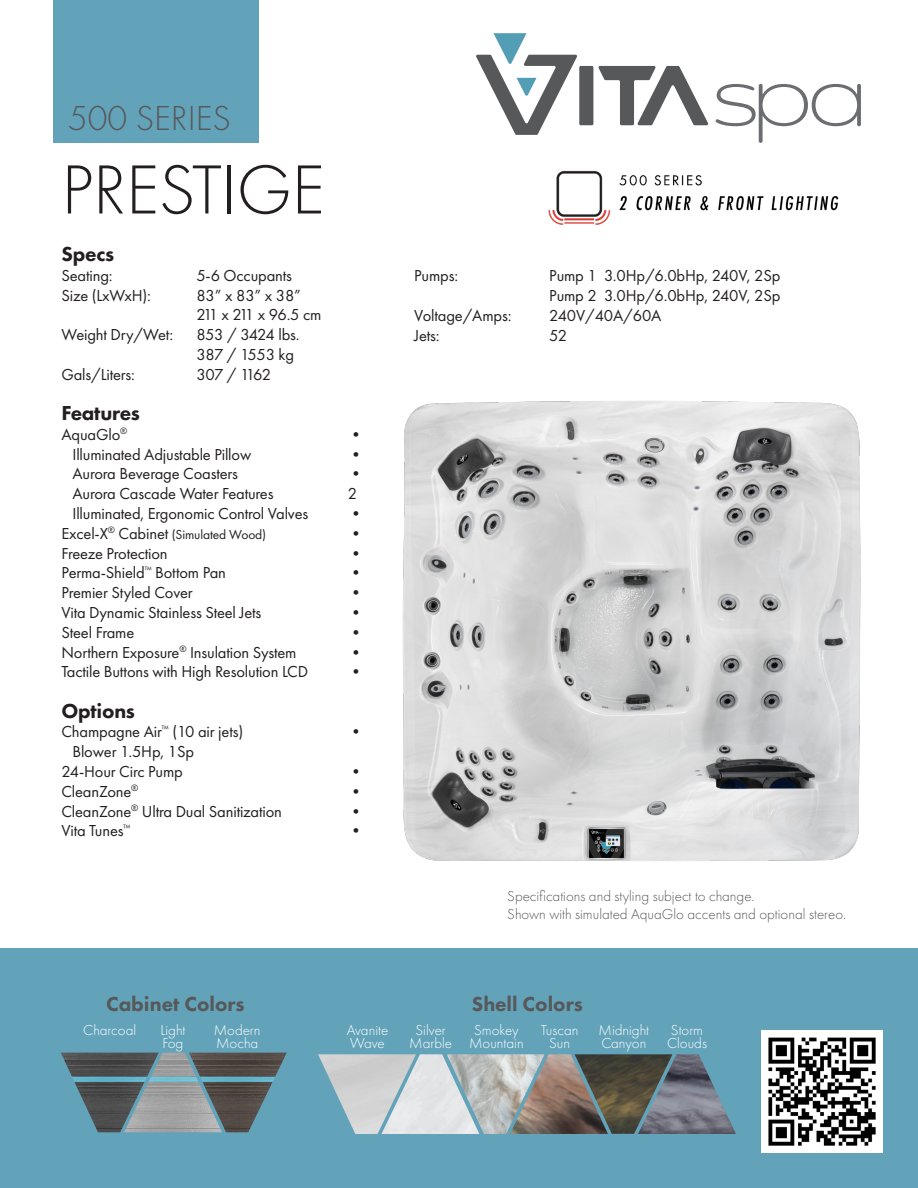
<style>
.page{position:relative;width:918px;height:1188px;background:#fff}
.page>*{position:absolute;margin:0;border:0;box-sizing:border-box;transform-origin:0 0}
.t1{font:300 72px "Futura PT";letter-spacing:-.01em;color:#231f20}
.t2{font:300 36px "Futura PT";color:#57585a}
.t3{font:800 21px "Futura PT";color:#57585a}
.t4{font:800 21px "Futura PT";letter-spacing:-.01em;color:#231f20}
.t5{font:16.5px "Futura PT";letter-spacing:-.01em;color:#231f20}
.t6{font:16.5px "Futura PT";letter-spacing:-.16em;color:#231f20}
.t7{font:16.5px "Futura PT";letter-spacing:-.05em;color:#231f20}
.t8{font:300 15px "Futura PT";color:#fff}
.t9{font:300 15px "Futura PT";color:#57585a}
.t10{font:13.5px "Futura PT";letter-spacing:-.01em;color:#231f20}
.s1{font-size:16.5px}
</style>
<div class="page">
<img style="left:402px;top:401px;width:459px;height:460px">
<svg style="left:716px;top:84px;width:145px;height:59px"></svg>
<div style="left:579px;top:66px;width:14px;height:59px;background:#57585a;border-radius:2px"></div>
<svg style="left:598px;top:66px;width:111px;height:59px"></svg>
<svg style="left:476px;top:33px;width:101px;height:102px"></svg>
<div style="left:0;top:949px;width:917px;height:239px;background:#63a3b9"></div>
<div style="left:53px;top:0;width:205px;height:142px;background:#63a3b9"></div>
<hr style="left:916px;top:948px;width:2px;height:240px;background:#63a3b9">
<img style="left:761px;top:1030px;width:122px;height:122px">
<img style="left:318px;top:1054px;width:63px;height:80px">
<img style="left:381px;top:1054px;width:66px;height:80px">
<img style="left:447px;top:1054px;width:63px;height:80px">
<img style="left:510px;top:1054px;width:65px;height:80px">
<img style="left:575px;top:1054px;width:63px;height:80px">
<img style="left:638px;top:1054px;width:98px;height:80px">
<img style="left:61px;top:1053px;width:63px;height:79px">
<img style="left:124px;top:1053px;width:65px;height:79px">
<img style="left:189px;top:1053px;width:98px;height:79px">
<img style="left:548px;top:170px;width:291px;height:55px">
<p class="t2" style="left:68px;top:97px;width:164px">500 SERIES</p>
<p class="t1" style="left:61px;top:149px;width:265px">PRESTIGE</p>
<p class="t4" style="left:61px;top:241px;width:54px">Specs</p>
<p class="t5" style="left:61px;top:265px;width:53px">Seating:</p>
<p class="t5" style="left:196px;top:265px;width:97px">5-6 Occupants</p>
<p class="t5" style="left:61px;top:285px;width:91px">Size (LxWxH):</p>
<p class="t5" style="left:196px;top:285px;width:106px">83” x 83” x 38”</p>
<p class="t6" style="left:196px;top:305px;width:127px">211 x 211 x 96.5 cm</p>
<p class="t5" style="left:61px;top:325px;width:113px">Weight Dry/Wet:</p>
<p class="t7" style="left:196px;top:325px;width:105px">853 / 3424 lbs.</p>
<p class="t5" style="left:196px;top:345px;width:99px">387 / 1553 kg</p>
<p class="t5" style="left:61px;top:364px;width:75px">Gals/Liters:</p>
<p class="t5" style="left:196px;top:364px;width:76px">307 / 1162</p>
<p class="t4" style="left:61px;top:400px;width:80px">Features</p>
<p class="t5" style="left:61px;top:424px;width:67px">AquaGlo<sup>®</sup></p>
<p class="t5" style="left:348px;top:424px;width:18px">•</p>
<p class="t5" style="left:72px;top:444px;width:180px">Illuminated Adjustable Pillow</p>
<p class="t5" style="left:348px;top:444px;width:18px">•</p>
<p class="t5" style="left:72px;top:464px;width:167px">Aurora Beverage Coasters</p>
<p class="t5" style="left:348px;top:464px;width:18px">•</p>
<p class="t5" style="left:72px;top:484px;width:203px">Aurora Cascade Water Features</p>
<p class="t5" style="left:348px;top:484px;width:11px">2</p>
<p class="t5" style="left:72px;top:504px;width:237px">Illuminated, Ergonomic Control Valves</p>
<p class="t5" style="left:348px;top:504px;width:18px">•</p>
<p class="t10" style="left:61px;top:526px;width:206px"><span class="s1">Excel-X</span><sup>®</sup> <span class="s1">Cabinet</span> (Simulated Wood)</p>
<p class="t5" style="left:348px;top:523px;width:18px">•</p>
<p class="t5" style="left:61px;top:543px;width:108px">Freeze Protection</p>
<p class="t5" style="left:348px;top:543px;width:18px">•</p>
<p class="t5" style="left:61px;top:563px;width:166px">Perma-Shield<sup>™</sup> Bottom Pan</p>
<p class="t5" style="left:348px;top:563px;width:18px">•</p>
<p class="t5" style="left:61px;top:583px;width:133px">Premier Styled Cover</p>
<p class="t5" style="left:348px;top:583px;width:18px">•</p>
<p class="t5" style="left:61px;top:603px;width:201px">Vita Dynamic Stainless Steel Jets</p>
<p class="t5" style="left:348px;top:603px;width:18px">•</p>
<p class="t5" style="left:61px;top:622px;width:74px">Steel Frame</p>
<p class="t5" style="left:348px;top:622px;width:18px">•</p>
<p class="t5" style="left:61px;top:642px;width:237px">Northern Exposure<sup>®</sup> Insulation System</p>
<p class="t5" style="left:348px;top:642px;width:18px">•</p>
<p class="t5" style="left:61px;top:662px;width:248px">Tactile Buttons with High Resolution LCD</p>
<p class="t5" style="left:348px;top:662px;width:18px">•</p>
<p class="t4" style="left:61px;top:697px;width:75px">Options</p>
<p class="t5" style="left:61px;top:722px;width:183px">Champagne Air<sup>™</sup> (10 air jets)</p>
<p class="t5" style="left:348px;top:722px;width:18px">•</p>
<p class="t5" style="left:72px;top:742px;width:123px">Blower 1.5Hp, 1Sp</p>
<p class="t5" style="left:61px;top:762px;width:123px">24-Hour Circ Pump</p>
<p class="t5" style="left:348px;top:762px;width:18px">•</p>
<p class="t5" style="left:61px;top:781px;width:78px">CleanZone<sup>®</sup></p>
<p class="t5" style="left:348px;top:781px;width:18px">•</p>
<p class="t5" style="left:61px;top:801px;width:222px">CleanZone<sup>®</sup> Ultra Dual Sanitization</p>
<p class="t5" style="left:348px;top:801px;width:18px">•</p>
<p class="t5" style="left:61px;top:821px;width:70px">Vita Tunes<sup>™</sup></p>
<p class="t5" style="left:348px;top:821px;width:18px">•</p>
<p class="t5" style="left:414px;top:266px;width:45px">Pumps:</p>
<p class="t5" style="left:549px;top:266px;width:233px">Pump 1 3.0Hp/6.0bHp, 240V, 2Sp</p>
<p class="t5" style="left:549px;top:286px;width:233px">Pump 2 3.0Hp/6.0bHp, 240V, 2Sp</p>
<p class="t5" style="left:414px;top:306px;width:99px">Voltage/Amps:</p>
<p class="t5" style="left:549px;top:306px;width:114px">240V/40A/60A</p>
<p class="t5" style="left:414px;top:325px;width:27px">Jets:</p>
<p class="t5" style="left:549px;top:325px;width:19px">52</p>
<p class="t9" style="left:507px;top:888px;width:249px">Specifications and styling subject to change.</p>
<p class="t9" style="left:507px;top:906px;width:340px">Shown with simulated AquaGlo accents and optional stereo.</p>
<p class="t3" style="left:106px;top:991px;width:140px">Cabinet Colors</p>
<p class="t3" style="left:472px;top:991px;width:112px">Shell Colors</p>
<p class="t8" style="left:83px;top:1021px;width:55px">Charcoal</p>
<p class="t8" style="left:160px;top:1021px;width:26px">Light</p>
<p class="t8" style="left:162px;top:1035px;width:22px">Fog</p>
<p class="t8" style="left:214px;top:1021px;width:48px">Modern</p>
<p class="t8" style="left:216px;top:1035px;width:43px">Mocha</p>
<p class="t8" style="left:416px;top:1021px;width:32px">Silver</p>
<p class="t8" style="left:409px;top:1035px;width:44px">Marble</p>
<p class="t8" style="left:474px;top:1021px;width:46px">Smokey</p>
<p class="t8" style="left:469px;top:1035px;width:56px">Mountain</p>
<p class="t8" style="left:347px;top:1021px;width:43px">Avanite</p>
<p class="t8" style="left:350px;top:1035px;width:36px">Wave</p>
<p class="t8" style="left:541px;top:1021px;width:39px">Tuscan</p>
<p class="t8" style="left:549px;top:1035px;width:22px">Sun</p>
<p class="t8" style="left:599px;top:1021px;width:52px">Midnight</p>
<p class="t8" style="left:601px;top:1035px;width:46px">Canyon</p>
<p class="t8" style="left:671px;top:1021px;width:34px">Storm</p>
<p class="t8" style="left:667px;top:1035px;width:42px">Clouds</p>
</div>
